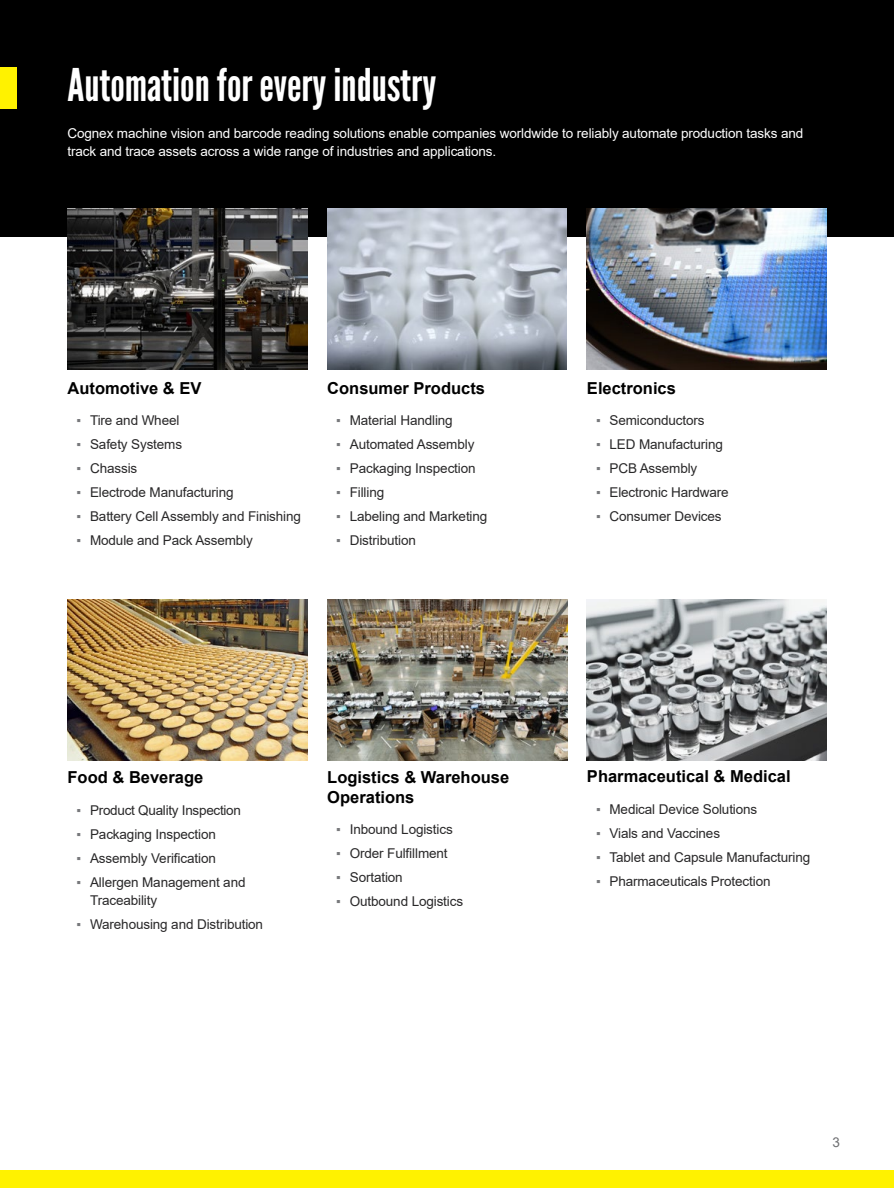
<style>
.page{position:relative;width:894px;height:1188px;background:#fff}
.page>*{position:absolute;margin:0;border:0;box-sizing:border-box;transform-origin:0 0}
.t1{font:45px "League Gothic";color:#fff}
.t2{font:700 16.5px/19.5px "Arial";color:#000}
.t3{font:13.5px/18px "Arial";letter-spacing:-.01em;color:#292829}
.t4{font:13.5px/18px "Arial";letter-spacing:-.01em;color:#fff}
.t5{font:13.5px "Arial";color:#6d6e71}
.s1{color:#77787b}
</style>
<div class="page">
<div style="left:0;top:0;width:893px;height:237px;background:#000"></div>
<img style="left:68px;top:208px;width:239px;height:161px">
<img style="left:327px;top:208px;width:239px;height:161px">
<img style="left:586px;top:208px;width:240px;height:161px">
<img style="left:68px;top:599px;width:239px;height:161px">
<img style="left:328px;top:599px;width:239px;height:161px">
<img style="left:586px;top:600px;width:240px;height:160px">
<div style="left:0;top:68px;width:16px;height:41px;background:#fff200"></div>
<div style="left:0;top:1171px;width:893px;height:17px;background:#fff200"></div>
<h1 class="t1" style="left:68px;top:58px;width:370px">Automation for every industry</h1>
<p class="t4" style="left:68px;top:124px;width:737px">Cognex machine vision and barcode reading solutions enable companies worldwide to reliably automate production tasks and track and trace assets across a wide range of industries and applications.</p>
<p class="t2" style="left:68px;top:378px;width:135px">Automotive &amp; EV</p>
<p class="t3" style="left:77px;top:411px;width:104px"><span class="s1">▪</span> Tire and Wheel</p>
<p class="t3" style="left:77px;top:435px;width:107px"><span class="s1">▪</span> Safety Systems</p>
<p class="t3" style="left:77px;top:459px;width:62px"><span class="s1">▪</span> Chassis</p>
<p class="t3" style="left:77px;top:483px;width:158px"><span class="s1">▪</span> Electrode Manufacturing</p>
<p class="t3" style="left:77px;top:507px;width:226px"><span class="s1">▪</span> Battery Cell Assembly and Finishing</p>
<p class="t3" style="left:77px;top:531px;width:178px"><span class="s1">▪</span> Module and Pack Assembly</p>
<p class="t2" style="left:327px;top:378px;width:159px">Consumer Products</p>
<p class="t3" style="left:336px;top:411px;width:118px"><span class="s1">▪</span> Material Handling</p>
<p class="t3" style="left:336px;top:435px;width:140px"><span class="s1">▪</span> Automated Assembly</p>
<p class="t3" style="left:336px;top:459px;width:141px"><span class="s1">▪</span> Packaging Inspection</p>
<p class="t3" style="left:336px;top:483px;width:49px"><span class="s1">▪</span> Filling</p>
<p class="t3" style="left:336px;top:507px;width:152px"><span class="s1">▪</span> Labeling and Marketing</p>
<p class="t3" style="left:336px;top:531px;width:81px"><span class="s1">▪</span> Distribution</p>
<p class="t2" style="left:586px;top:378px;width:90px">Electronics</p>
<p class="t3" style="left:595px;top:411px;width:110px"><span class="s1">▪</span> Semiconductors</p>
<p class="t3" style="left:595px;top:435px;width:128px"><span class="s1">▪</span> LED Manufacturing</p>
<p class="t3" style="left:595px;top:459px;width:103px"><span class="s1">▪</span> PCB Assembly</p>
<p class="t3" style="left:595px;top:483px;width:134px"><span class="s1">▪</span> Electronic Hardware</p>
<p class="t3" style="left:595px;top:507px;width:127px"><span class="s1">▪</span> Consumer Devices</p>
<p class="t2" style="left:68px;top:768px;width:137px">Food &amp; Beverage</p>
<p class="t3" style="left:77px;top:801px;width:166px"><span class="s1">▪</span> Product Quality Inspection</p>
<p class="t3" style="left:77px;top:825px;width:141px"><span class="s1">▪</span> Packaging Inspection</p>
<p class="t3" style="left:77px;top:849px;width:141px"><span class="s1">▪</span> Assembly Verification</p>
<p class="t3" style="left:90px;top:873px;width:157px;text-indent:-14px"><span class="s1">▪</span> Allergen Management and<br>Traceability</p>
<p class="t3" style="left:77px;top:915px;width:188px"><span class="s1">▪</span> Warehousing and Distribution</p>
<p class="t2" style="left:327px;top:768px;width:183px">Logistics &amp; Warehouse<br>Operations</p>
<p class="t3" style="left:336px;top:821px;width:118px"><span class="s1">▪</span> Inbound Logistics</p>
<p class="t3" style="left:336px;top:845px;width:113px"><span class="s1">▪</span> Order Fulfillment</p>
<p class="t3" style="left:336px;top:869px;width:68px"><span class="s1">▪</span> Sortation</p>
<p class="t3" style="left:336px;top:893px;width:128px"><span class="s1">▪</span> Outbound Logistics</p>
<p class="t2" style="left:586px;top:767px;width:205px">Pharmaceutical &amp; Medical</p>
<p class="t3" style="left:595px;top:800px;width:163px"><span class="s1">▪</span> Medical Device Solutions</p>
<p class="t3" style="left:595px;top:824px;width:126px"><span class="s1">▪</span> Vials and Vaccines</p>
<p class="t3" style="left:595px;top:848px;width:216px"><span class="s1">▪</span> Tablet and Capsule Manufacturing</p>
<p class="t3" style="left:595px;top:872px;width:176px"><span class="s1">▪</span> Pharmaceuticals Protection</p>
<p class="t5" style="left:832px;top:1133px;width:9px">3</p>
</div>
